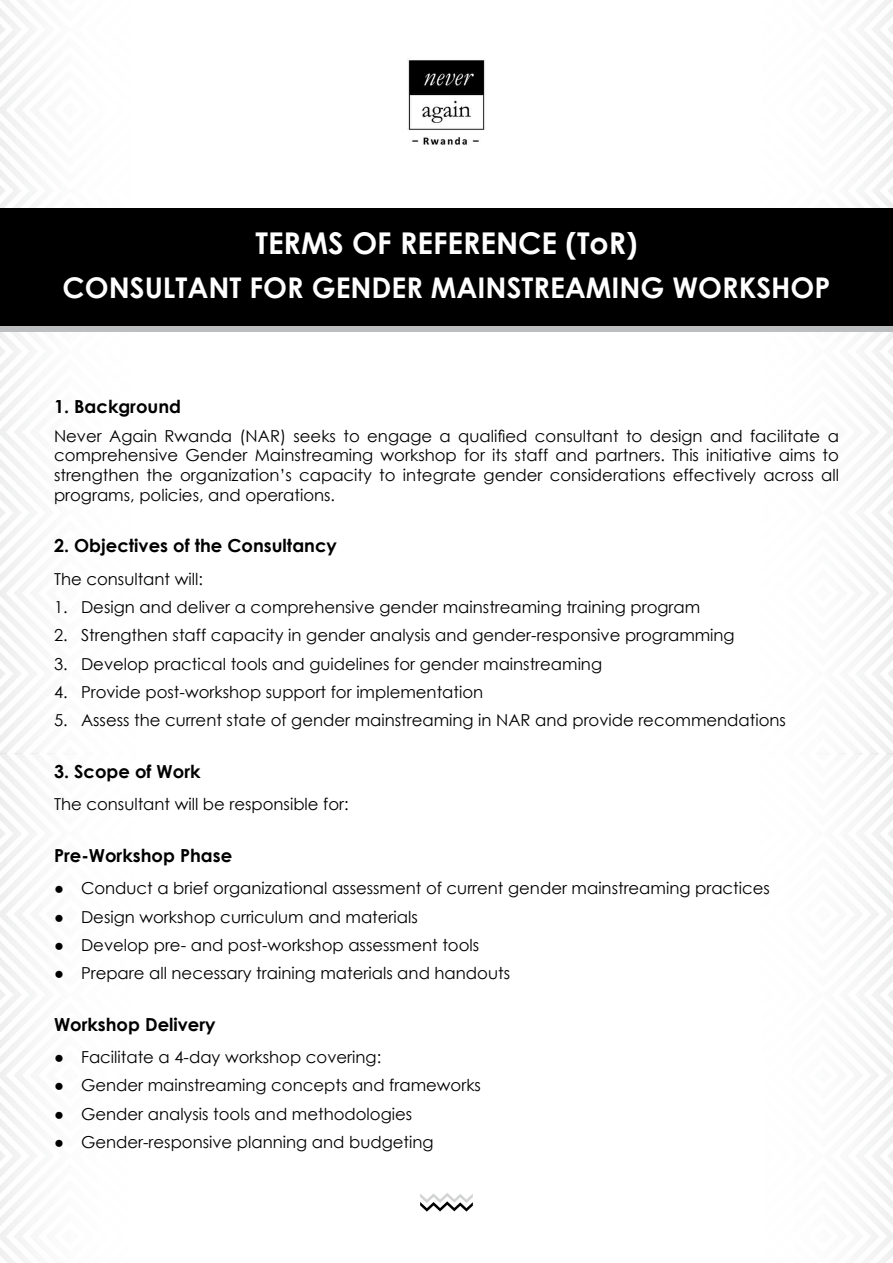
<style>
.page{position:relative;width:893px;height:1263px;background:#fff}
.page>*{position:absolute;margin:0;border:0;box-sizing:border-box;transform-origin:0 0}
.t1{font:700 30px "Century Gothic";color:#fff}
.t2{font:700 28.5px "Century Gothic";color:#fff}
.t3{font:700 18px "Century Gothic";color:#000}
.t4{font:16.5px/19.8px "Century Gothic";color:#000;text-align:justify}
.s1{font-family:"Arial Narrow"}
</style>
<div class="page">
<svg style="left:420px;top:1193px;width:53px;height:18px"></svg>
<img style="left:408px;top:58px;width:77px;height:87px">
<div style="left:0;top:321px;width:893px;height:11px;background:#bcbec0"></div>
<div style="left:0;top:208px;width:893px;height:118px;background:#000"></div>
<h1 class="t1" style="left:255px;top:225px;width:384px">TERMS OF REFERENCE (ToR)</h1>
<h2 class="t2" style="left:63px;top:269px;width:769px">CONSULTANT FOR GENDER MAINSTREAMING WORKSHOP</h2>
<p class="t3" style="left:54px;top:395px;width:129px">1. Background</p>
<p class="t4" style="left:54px;top:425px;width:786px">Never Again Rwanda (NAR) seeks to engage a qualified consultant to design and facilitate a comprehensive Gender Mainstreaming workshop for its staff and partners. This initiative aims to strengthen the organization’s capacity to integrate gender considerations effectively across all programs, policies, and operations.</p>
<p class="t3" style="left:54px;top:534px;width:284px">2. Objectives of the Consultancy</p>
<p class="t4" style="left:54px;top:569px;width:150px">The consultant will:</p>
<p class="t4" style="left:54px;top:597px;width:648px">1. Design and deliver a comprehensive gender mainstreaming training program</p>
<p class="t4" style="left:54px;top:625px;width:682px">2. Strengthen staff capacity in gender analysis and gender-responsive programming</p>
<p class="t4" style="left:54px;top:654px;width:550px">3. Develop practical tools and guidelines for gender mainstreaming</p>
<p class="t4" style="left:54px;top:682px;width:431px">4. Provide post-workshop support for implementation</p>
<p class="t4" style="left:54px;top:710px;width:733px">5. Assess the current state of gender mainstreaming in NAR and provide recommendations</p>
<p class="t3" style="left:54px;top:760px;width:148px">3. Scope of Work</p>
<p class="t4" style="left:54px;top:794px;width:296px">The consultant will be responsible for:</p>
<p class="t3" style="left:54px;top:844px;width:180px">Pre-Workshop Phase</p>
<p class="t4" style="left:54px;top:878px;width:717px"><span class="s1">●</span> Conduct a brief organizational assessment of current gender mainstreaming practices</p>
<p class="t4" style="left:54px;top:906px;width:365px"><span class="s1">●</span> Design workshop curriculum and materials</p>
<p class="t4" style="left:54px;top:935px;width:427px"><span class="s1">●</span> Develop pre- and post-workshop assessment tools</p>
<p class="t4" style="left:54px;top:963px;width:458px"><span class="s1">●</span> Prepare all necessary training materials and handouts</p>
<p class="t3" style="left:54px;top:1013px;width:163px">Workshop Delivery</p>
<p class="t4" style="left:54px;top:1047px;width:329px"><span class="s1">●</span> Facilitate a 4-day workshop covering:</p>
<p class="t4" style="left:54px;top:1075px;width:429px"><span class="s1">●</span> Gender mainstreaming concepts and frameworks</p>
<p class="t4" style="left:54px;top:1103px;width:360px"><span class="s1">●</span> Gender analysis tools and methodologies</p>
<p class="t4" style="left:54px;top:1132px;width:381px"><span class="s1">●</span> Gender-responsive planning and budgeting</p>
</div>
